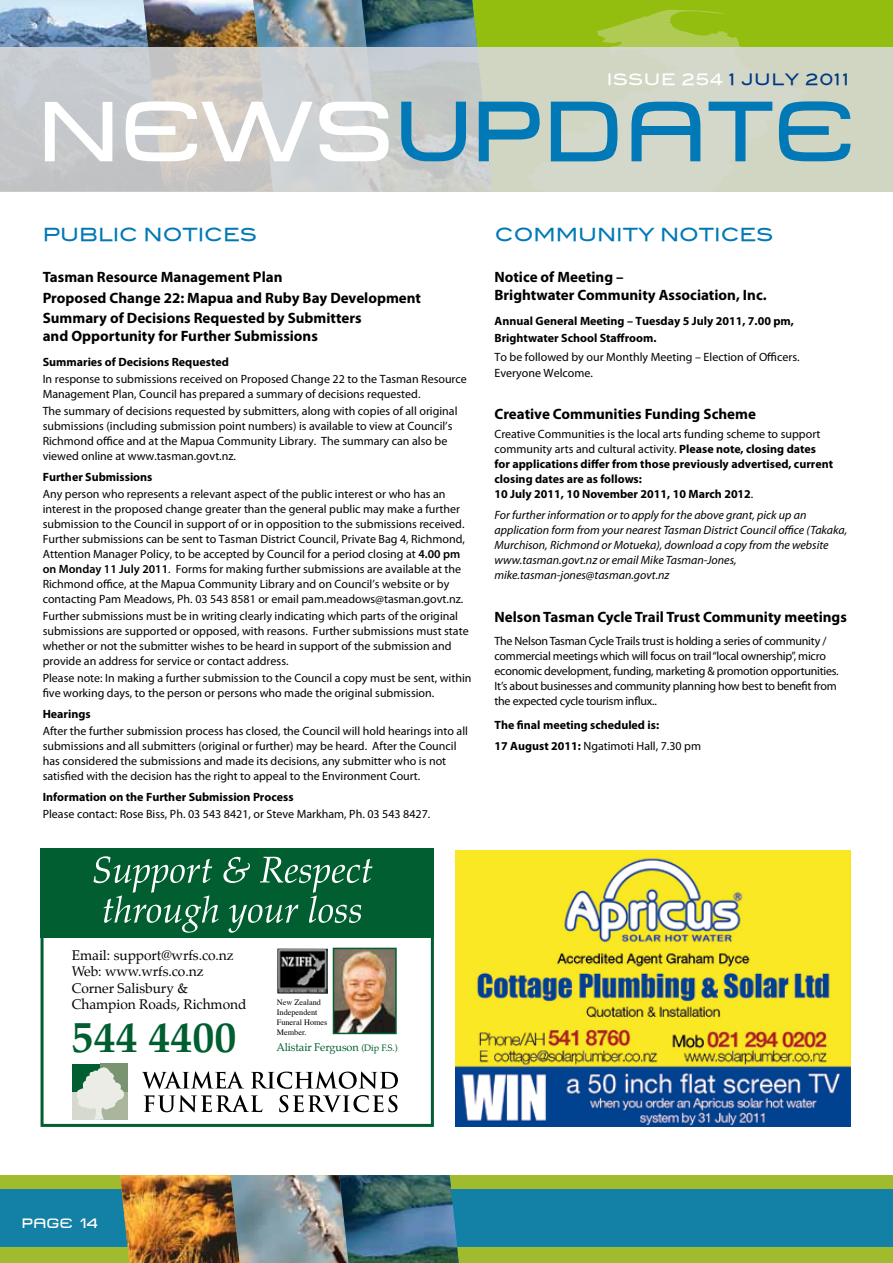
<style>
.page{position:relative;width:893px;height:1263px;background:#fff}
.page>*{position:absolute;margin:0;border:0;box-sizing:border-box;transform-origin:0 0}
.t1{font:700 43.95px "Palatino";color:#005e30}
.t2{font:18px "Blair Md ITCTT Medium";color:#0079b6}
.t3{font:15.75px "Blair Md ITCTT Medium";letter-spacing:.04em;color:#003882}
.t4{font:700 15px/20.1px "Myriad Pro";color:#000}
.t5{font:13.65px/16.5px "Palatino";letter-spacing:-.005em;color:#000}
.t6{font:13.5px "Metro DF";letter-spacing:.04em;color:#fff}
.t7{font:12px/15px "Myriad Pro";color:#000}
.t8{font:700 12px/15px "Myriad Pro";color:#000}
.t9{font:12px/15px "Myriad Pro";letter-spacing:-.02em;color:#000}
.t10{font:italic 12px/15px "Myriad Pro";color:#000}
.t11{font:10.95px "Palatino";letter-spacing:-.01em;color:#005e30}
.t12{font:8.25px/9.9px "Times";color:#000}
.s1{color:#fff}
.s2{font-weight:600}
.s3{font-weight:400}
.s4{font-size:9.15px}
</style>
<div class="page">
<div style="left:0;top:1175px;width:893px;height:88px;background:#a0bb2d"></div>
<div style="left:0;top:1190px;width:893px;height:57px;background:#1381a5"></div>
<div style="left:41px;top:848px;width:393px;height:90px;background:#005e30"></div>
<div style="left:41px;top:848px;width:393px;height:279px;border:3px solid #005e30"></div>
<svg style="left:93px;top:856px;width:279px;height:77px"></svg>
<img style="left:277px;top:948px;width:51px;height:45px">
<img style="left:336px;top:951px;width:58px;height:80px">
<div style="left:333px;top:948px;width:64px;height:86px;border:2px solid #005e30"></div>
<div style="left:72px;top:1064px;width:28px;height:28px;background:#005e30"></div>
<div style="left:100px;top:1064px;width:28px;height:28px;background:#7a9371"></div>
<div style="left:72px;top:1092px;width:28px;height:27px;background:#d6d9ce"></div>
<div style="left:100px;top:1092px;width:28px;height:27px;background:#aab59e"></div>
<svg style="left:77px;top:1067px;width:47px;height:52px"></svg>
<svg style="left:142px;top:1071px;width:256px;height:41px"></svg>
<img style="left:455px;top:850px;width:395px;height:277px">
<img style="left:120px;top:1175px;width:219px;height:88px">
<img style="left:339px;top:1175px;width:120px;height:88px">
<img style="left:0;top:0;width:45px;height:48px">
<div style="left:0;top:48px;width:893px;height:144px;background:linear-gradient(to bottom,#cdd3cc,#c9ccc3)"></div>
<svg style="left:45px;top:0;width:805px;height:191px;background:#b0c2af"></svg>
<h3 class="t3" style="left:607px;top:67px;width:243px"><span class="s1">ISSUE 254</span> 1 JULY 2011</h3>
<h2 class="t2" style="left:43px;top:219px;width:215px">PUBLIC NOTICES</h2>
<h2 class="t2" style="left:495px;top:219px;width:280px">COMMUNITY NOTICES</h2>
<p class="t4" style="left:43px;top:267px;width:380px">Tasman Resource Management Plan<br>Proposed Change 22: Mapua and Ruby Bay Development<br>Summary of Decisions Requested by Submitters</p>
<p class="t4" style="left:43px;top:325px;width:277px">and Opportunity for Further Submissions</p>
<p class="t8" style="left:43px;top:354px;width:188px">Summaries of Decisions Requested</p>
<p class="t7" style="left:43px;top:371px;width:426px">In response to submissions received on Proposed Change 22 to the Tasman Resource<br>Management Plan, Council has prepared a summary of decisions requested.</p>
<p class="t7" style="left:43px;top:403px;width:416px">The summary of decisions requested by submitters, along with copies of all original submissions (including submission point numbers) is available to view at Council’s Richmond office and at the Mapua Community Library. The summary can also be viewed online at www.tasman.govt.nz.</p>
<p class="t8" style="left:43px;top:469px;width:111px">Further Submissions</p>
<p class="t7" style="left:43px;top:486px;width:424px">Any person who represents a relevant aspect of the public interest or who has an interest in the proposed change greater than the general public may make a further submission to the Council in support of or in opposition to the submissions received.<br>Further submissions can be sent to Tasman District Council, Private Bag 4, Richmond, Attention Manager Policy, to be accepted by Council for a period closing at <span class="s2">4.00 pm on Monday 11 July 2011</span>. Forms for making further submissions are available at the Richmond office, at the Mapua Community Library and on Council’s website or by contacting Pam Meadows, Ph. 03 543 8581 or email pam.meadows@tasman.govt.nz.</p>
<p class="t7" style="left:43px;top:608px;width:427px">Further submissions must be in writing clearly indicating which parts of the original submissions are supported or opposed, with reasons. Further submissions must state whether or not the submitter wishes to be heard in support of the submission and provide an address for service or contact address.</p>
<p class="t7" style="left:43px;top:670px;width:430px">Please note: In making a further submission to the Council a copy must be sent, within five working days, to the person or persons who made the original submission.</p>
<p class="t8" style="left:43px;top:706px;width:50px">Hearings</p>
<p class="t7" style="left:43px;top:723px;width:427px">After the further submission process has closed, the Council will hold hearings into all submissions and all submitters (original or further) may be heard. After the Council has considered the submissions and made its decisions, any submitter who is not satisfied with the decision has the right to appeal to the Environment Court.</p>
<p class="t8" style="left:43px;top:789px;width:252px">Information on the Further Submission Process</p>
<p class="t7" style="left:43px;top:806px;width:389px">Please contact: Rose Biss, Ph. 03 543 8421, or Steve Markham, Ph. 03 543 8427.</p>
<p class="t4" style="left:494px;top:268px;width:274px;line-height:18px">Notice of Meeting –<br>Brightwater Community Association, Inc.</p>
<p class="t8" style="left:494px;top:313px;width:301px;line-height:16.5px">Annual General Meeting – Tuesday 5 July 2011, 7.00 pm,<br>Brightwater School Staffroom.</p>
<p class="t7" style="left:494px;top:348px;width:307px;line-height:16.5px">To be followed by our Monthly Meeting – Election of Officers.<br>Everyone Welcome.</p>
<p class="t4" style="left:494px;top:403px;width:263px">Creative Communities Funding Scheme</p>
<p class="t8" style="left:494px;top:426px;width:340px"><span class="s3">Creative Communities is the local arts funding scheme to support community arts and cultural activity.</span> Please note, closing dates for applications differ from those previously advertised, current closing dates are as follows:<br>10 July 2011, 10 November 2011, 10 March 2012<span class="s3">.</span></p>
<p class="t10" style="left:494px;top:508px;width:354px">For further information or to apply for the above grant, pick up an application form from your nearest Tasman District Council office (Takaka, Murchison, Richmond or Motueka), download a copy from the website www.tasman.govt.nz or email Mike Tasman-Jones, mike.tasman-jones@tasman.govt.nz</p>
<p class="t4" style="left:494px;top:606px;width:354px">Nelson Tasman Cycle Trail Trust Community meetings</p>
<p class="t9" style="left:494px;top:633px;width:346px">The Nelson Tasman Cycle Trails trust is holding a series of community / commercial meetings which will focus on trail “local ownership”, micro economic development, funding, marketing &amp; promotion opportunities.<br>It’s about businesses and community planning how best to benefit from the expected cycle tourism influx..</p>
<p class="t8" style="left:494px;top:713px;width:208px;line-height:21.5px">The final meeting scheduled is:<br>17 August 2011: <span class="s3">Ngatimoti Hall, 7.30 pm</span></p>
<p class="t5" style="left:72px;top:947px;width:176px">Email: support@wrfs.co.nz<br>Web: www.wrfs.co.nz<br>Corner Salisbury &amp;<br>Champion Roads, Richmond</p>
<h1 class="t1" style="left:72px;top:999px;width:166px">544 4400</h1>
<p class="t12" style="left:277px;top:996px;width:52px">New Zealand<br>Independent<br>Funeral Homes<br>Member.</p>
<p class="t11" style="left:276px;top:1038px;width:123px">Alistair Ferguson <span class="s4">(Dip F.S.)</span></p>
<p class="t6" style="left:23px;top:1214px;width:78px">PAGE 14</p>
</div>
